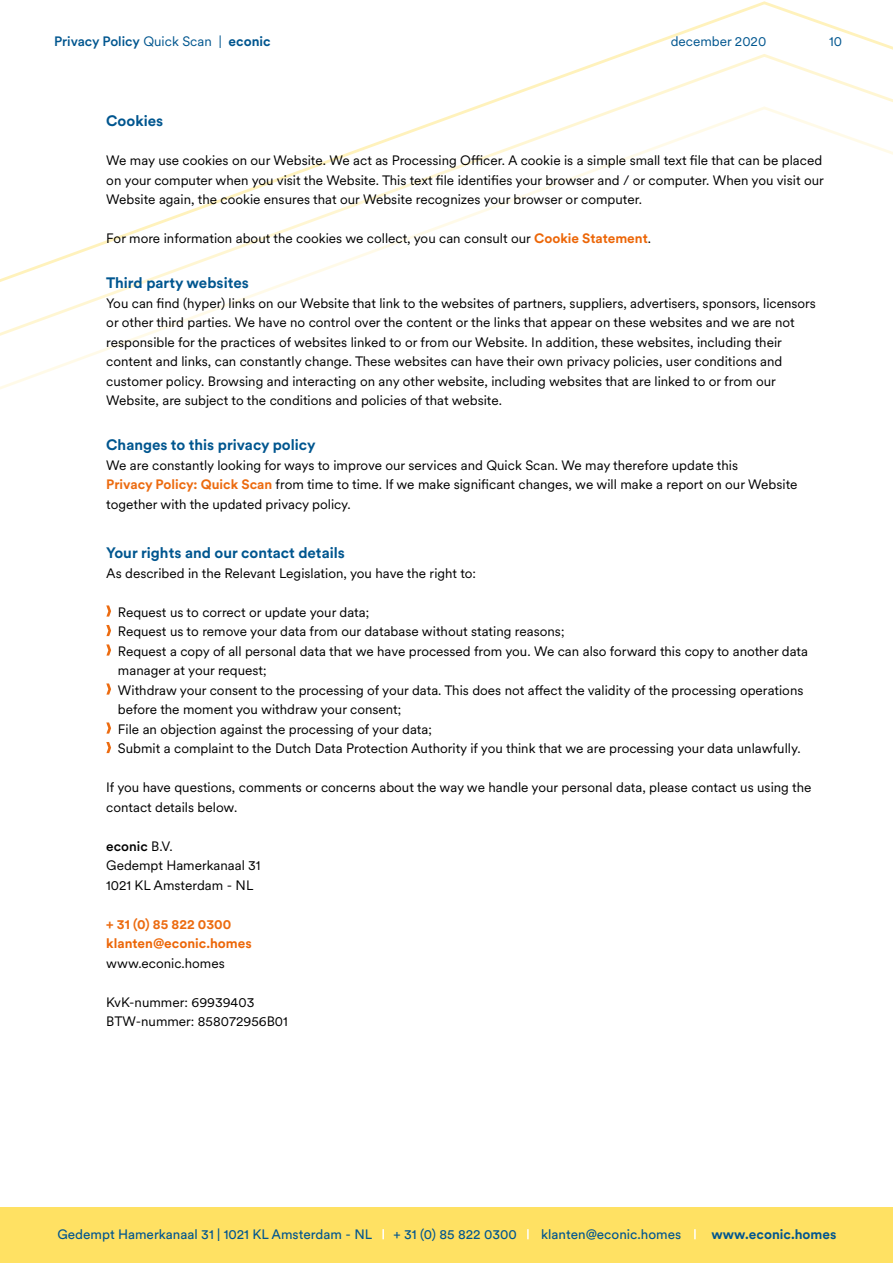
<style>
.page{position:relative;width:893px;height:1263px;background:#fff}
.page>*{position:absolute;margin:0;border:0;box-sizing:border-box;transform-origin:0 0}
.t1{font:700 15px "Circular XX";color:#00568f}
.t2{font:13.5px/19.5px "Circular XX";color:#000}
.t3{font:13.5px "Circular XX";color:#00568f}
.t4{font:500 13.5px "Circular XX";color:#00568f}
.t5{font:700 13.5px "Circular XX";color:#ec6608}
.t6{font:700 13.5px "Circular XX";color:#00568f}
.t7{font:700 13.5px "Circular XX";color:#ec6b10}
.t8{font:13.5px "Circular XX";color:#00568f}
.s1{font-weight:400}
.s2{font-weight:700}
.s3{font-weight:700;color:#ec6608}
.s4{font-weight:700;color:#ec6b10}
.s5{font-weight:500}
</style>
<div class="page">
<svg style="left:50px;top:212px;width:433px;height:49px"></svg>
<svg style="left:185px;top:163px;width:432px;height:49px"></svg>
<svg style="left:320px;top:114px;width:573px;height:49px"></svg>
<svg style="left:455px;top:1px;width:438px;height:113px"></svg>
<div style="left:0;top:1208px;width:893px;height:55px;background:#ffe163"></div>
<svg style="left:382px;top:1229px;width:2px;height:10px"></svg>
<svg style="left:527px;top:1229px;width:2px;height:10px"></svg>
<svg style="left:694px;top:1229px;width:2px;height:10px"></svg>
<svg style="left:106px;top:605px;width:5px;height:12px"></svg>
<svg style="left:106px;top:625px;width:5px;height:11px"></svg>
<svg style="left:106px;top:644px;width:5px;height:12px"></svg>
<svg style="left:106px;top:683px;width:5px;height:12px"></svg>
<svg style="left:106px;top:722px;width:5px;height:12px"></svg>
<svg style="left:106px;top:742px;width:5px;height:11px"></svg>
<p class="t4" style="left:54px;top:32px;width:218px">Privacy Policy <span class="s1">Quick Scan |</span> <span class="s2">econic</span></p>
<p class="t8" style="left:671px;top:33px;width:97px">december 2020</p>
<p class="t8" style="left:829px;top:33px;width:14px">10</p>
<p class="t1" style="left:106px;top:110px;width:59px">Cookies</p>
<p class="t2" style="left:106px;top:150px;width:719px">We may use cookies on our Website. We act as Processing Officer. A cookie is a simple small text file that can be placed on your computer when you visit the Website. This text file identifies your browser and / or computer. When you visit our<br>Website again, the cookie ensures that our Website recognizes your browser or computer.</p>
<p class="t2" style="left:106px;top:228px;width:546px">For more information about the cookies we collect, you can consult our <span class="s3">Cookie Statement</span>.</p>
<p class="t1" style="left:106px;top:272px;width:144px">Third party websites</p>
<p class="t2" style="left:106px;top:292px;width:711px">You can find (hyper) links on our Website that link to the websites of partners, suppliers, advertisers, sponsors, licensors or other third parties. We have no control over the content or the links that appear on these websites and we are not responsible for the practices of websites linked to or from our Website. In addition, these websites, including their content and links, can constantly change. These websites can have their own privacy policies, user conditions and customer policy. Browsing and interacting on any other website, including websites that are linked to or from our Website, are subject to the conditions and policies of that website.</p>
<p class="t1" style="left:106px;top:434px;width:211px">Changes to this privacy policy</p>
<p class="t2" style="left:106px;top:454px;width:693px">We are constantly looking for ways to improve our services and Quick Scan. We may therefore update this<br><span class="s4">Privacy Policy: Quick Scan</span> from time to time. If we make significant changes, we will make a report on our Website together with the updated privacy policy.</p>
<p class="t1" style="left:106px;top:542px;width:240px">Your rights and our contact details</p>
<p class="t2" style="left:106px;top:562px;width:371px">As described in the Relevant Legislation, you have the right to:</p>
<p class="t2" style="left:118px;top:601px;width:692px">Request us to correct or update your data;<br>Request us to remove your data from our database without stating reasons;<br>Request a copy of all personal data that we have processed from you. We can also forward this copy to another data manager at your request;<br>Withdraw your consent to the processing of your data. This does not affect the validity of the processing operations before the moment you withdraw your consent;<br>File an objection against the processing of your data;<br>Submit a complaint to the Dutch Data Protection Authority if you think that we are processing your data unlawfully.</p>
<p class="t2" style="left:106px;top:777px;width:707px">If you have questions, comments or concerns about the way we handle your personal data, please contact us using the contact details below.</p>
<p class="t2" style="left:106px;top:835px;width:156px"><span class="s5">econic</span> B.V.<br>Gedempt Hamerkanaal 31<br>1021 KL Amsterdam - NL</p>
<p class="t7" style="left:106px;top:914px;width:126px">+ 31 (0) 85 822 0300</p>
<p class="t5" style="left:106px;top:934px;width:147px">klanten@econic.homes</p>
<p class="t2" style="left:106px;top:952px;width:120px">www.econic.homes</p>
<p class="t2" style="left:106px;top:991px;width:183px">KvK-nummer: 69939403<br>BTW-nummer: 858072956B01</p>
<p class="t3" style="left:57px;top:1225px;width:316px">Gedempt Hamerkanaal 31 | 1021 KL Amsterdam - NL</p>
<p class="t3" style="left:393px;top:1225px;width:125px">+ 31 (0) 85 822 0300</p>
<p class="t3" style="left:541px;top:1225px;width:142px">klanten@econic.homes</p>
<p class="t6" style="left:712px;top:1225px;width:126px">www.econic.homes</p>
</div>
